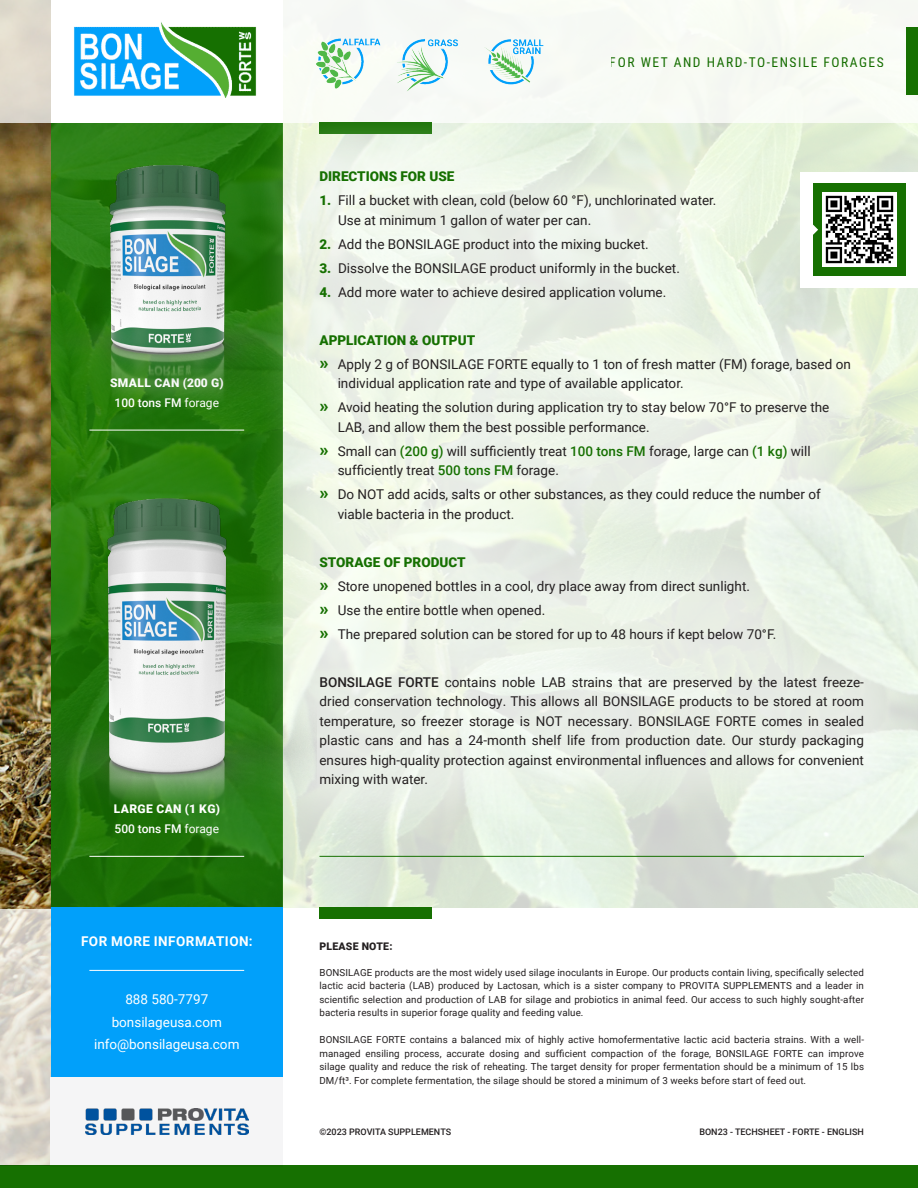
<style>
.page{position:relative;width:918px;height:1188px;background:#fff}
.page>*{position:absolute;margin:0;border:0;box-sizing:border-box;transform-origin:0 0}
.t1{font:13.5px/19.5px "Roboto";color:#231f20}
.t2{font:900 13.5px "Roboto";color:#167001}
.t3{font:13.5px "Roboto";color:#fff}
.t4{font:13.5px "Roboto Condensed";letter-spacing:.11em;color:#167001}
.t5{font:700 13.5px "Roboto";letter-spacing:.035em;color:#fff}
.t6{font:900 12px/19.5px "Roboto";letter-spacing:.035em;color:#fff;text-align:center}
.t7{font:900 10.5px "Roboto";letter-spacing:.02em;color:#231f20}
.t8{font:9.75px/13.5px "Roboto";letter-spacing:.01em;color:#231f20;text-align:justify}
.t9{font:500 9px "Roboto";color:#231f20}
.s1{font-weight:500}
.s2{font-weight:400}
.s3{font-weight:900;color:#167001}
.s4{font-weight:900;font-size:18px;color:#167001}
.s5{font-weight:500;color:#167001}
</style>
<div class="page">
<img style="left:51px;top:123px;width:232px;height:784px">
<div style="left:51px;top:907px;width:232px;height:170px;background:#01a0fa"></div>
<img style="left:73px;top:21px;width:184px;height:77px">
<div style="left:283px;top:0;width:635px;height:122px;background:#f8fbf5"></div>
<img style="left:397px;top:39px;width:61px;height:52px">
<img style="left:316px;top:38px;width:65px;height:51px">
<img style="left:484px;top:39px;width:60px;height:46px">
<div style="left:253px;top:104px;width:665px;height:748px;background:#fff;opacity:.44"></div>
<div style="left:906px;top:28px;width:12px;height:67px;background:#167001"></div>
<hr style="left:89px;top:970px;width:155px;height:1px;background:#fff">
<hr style="left:320px;top:856px;width:544px;height:1px;background:#167001">
<div style="left:320px;top:907px;width:112px;height:12px;background:#167001"></div>
<img style="left:0;top:122px;width:51px;height:787px">
<div style="left:0;top:0;width:51px;height:122px;background:#e0d9cc"></div>
<svg style="left:0;top:909px;width:51px;height:256px;background:#dfd9ce"></svg>
<div style="left:51px;top:1077px;width:232px;height:90px;background:#f5f5f6"></div>
<img style="left:85px;top:1109px;width:163px;height:26px">
<div style="left:0;top:1165px;width:918px;height:23px;background:#167001"></div>
<div style="left:801px;top:172px;width:117px;height:115px;background:#fff"></div>
<div style="left:813px;top:184px;width:92px;height:92px;background:#167001"></div>
<svg style="left:813px;top:225px;width:5px;height:10px"></svg>
<hr style="left:89px;top:430px;width:155px;height:1px;background:#fff">
<hr style="left:89px;top:856px;width:155px;height:1px;background:#fff">
<img style="left:0;top:488px;width:316px;height:360px">
<img style="left:36px;top:158px;width:247px;height:260px">
<img style="left:822px;top:192px;width:75px;height:75px">
<p class="t6" style="left:110px;top:373px;width:115px">SMALL CAN (200 G)<br><span class="s1">100 tons FM</span> <span class="s2">forage</span></p>
<p class="t6" style="left:114px;top:799px;width:108px;text-align:left">LARGE CAN (1 KG)<br><span class="s1">500 tons FM</span> <span class="s2">forage</span></p>
<p class="t5" style="left:81px;top:932px;width:173px">FOR MORE INFORMATION:</p>
<p class="t3" style="left:125px;top:990px;width:84px">888 580-7797</p>
<p class="t3" style="left:112px;top:1013px;width:112px">bonsilageusa.com</p>
<p class="t3" style="left:94px;top:1035px;width:147px">info@bonsilageusa.com</p>
<p class="t4" style="left:610px;top:52px;width:275px">FOR WET AND HARD-TO-ENSILE FORAGES</p>
<p class="t2" style="left:320px;top:167px;width:136px">DIRECTIONS FOR USE</p>
<p class="t1" style="left:338px;top:190px;width:380px;text-indent:-19px"><span class="s3">1.</span> Fill a bucket with clean, cold (below 60 °F), unchlorinated water.<br>Use at minimum 1 gallon of water per can.</p>
<p class="t1" style="left:320px;top:234px;width:331px"><span class="s3">2.</span> Add the BONSILAGE product into the mixing bucket.</p>
<p class="t1" style="left:320px;top:258px;width:362px"><span class="s3">3.</span> Dissolve the BONSILAGE product uniformly in the bucket.</p>
<p class="t1" style="left:320px;top:282px;width:348px"><span class="s3">4.</span> Add more water to achieve desired application volume.</p>
<p class="t2" style="left:320px;top:330px;width:157px">APPLICATION &amp; OUTPUT</p>
<p class="t1" style="left:338px;top:354px;width:515px;text-indent:-18px"><span class="s4">»</span> Apply 2 g of BONSILAGE FORTE equally to 1 ton of fresh matter (FM) forage, based on individual application rate and type of available applicator.</p>
<p class="t1" style="left:338px;top:397px;width:493px;text-indent:-18px"><span class="s4">»</span> Avoid heating the solution during application try to stay below 70°F to preserve the<br>LAB, and allow them the best possible performance.</p>
<p class="t1" style="left:338px;top:441px;width:475px;text-indent:-18px"><span class="s4">»</span> Small can <span class="s5">(200 g)</span> will sufficiently treat <span class="s5">100 tons FM</span> forage, large can <span class="s5">(1 kg)</span> will sufficiently treat <span class="s5">500 tons FM</span> forage.</p>
<p class="t1" style="left:338px;top:484px;width:485px;text-indent:-18px"><span class="s4">»</span> Do NOT add acids, salts or other substances, as they could reduce the number of viable bacteria in the product.</p>
<p class="t2" style="left:320px;top:552px;width:148px">STORAGE OF PRODUCT</p>
<p class="t1" style="left:320px;top:576px;width:432px"><span class="s4">»</span> Store unopened bottles in a cool, dry place away from direct sunlight.</p>
<p class="t1" style="left:320px;top:600px;width:227px"><span class="s4">»</span> Use the entire bottle when opened.</p>
<p class="t1" style="left:320px;top:624px;width:458px"><span class="s4">»</span> The prepared solution can be stored for up to 48 hours if kept below 70°F.</p>
<p class="t1" style="left:320px;top:672px;width:546px;text-align:justify"><span class="s1">BONSILAGE FORTE</span> contains noble LAB strains that are preserved by the latest freeze&shy;dried conservation technology. This allows all BONSILAGE products to be stored at room temperature, so freezer storage is NOT necessary. BONSILAGE FORTE comes in sealed plastic cans and has a 24-month shelf life from production date. Our sturdy packaging ensures high-quality protection against environmental influences and allows for convenient mixing with water.</p>
<p class="t7" style="left:320px;top:939px;width:74px">PLEASE NOTE:</p>
<p class="t8" style="left:320px;top:965px;width:546px">BONSILAGE products are the most widely used silage inoculants in Europe. Our products contain living, specifically selected lactic acid bacteria (LAB) produced by Lactosan, which is a sister company to PROVITA SUPPLEMENTS and a leader in scientific selection and production of LAB for silage and probiotics in animal feed. Our access to such highly sought-after bacteria results in superior forage quality and feeding value.</p>
<p class="t8" style="left:320px;top:1033px;width:546px">BONSILAGE FORTE contains a balanced mix of highly active homofermentative lactic acid bacteria strains. With a well&shy;managed ensiling process, accurate dosing and sufficient compaction of the forage, BONSILAGE FORTE can improve silage quality and reduce the risk of reheating. The target density for proper fermentation should be a minimum of 15 lbs DM/ft³. For complete fermentation, the silage should be stored a minimum of 3 weeks before start of feed out.</p>
<p class="t9" style="left:320px;top:1125px;width:133px">©2023 PROVITA SUPPLEMENTS</p>
<p class="t9" style="left:699px;top:1125px;width:166px">BON23 - TECHSHEET - FORTE - ENGLISH</p>
</div>
